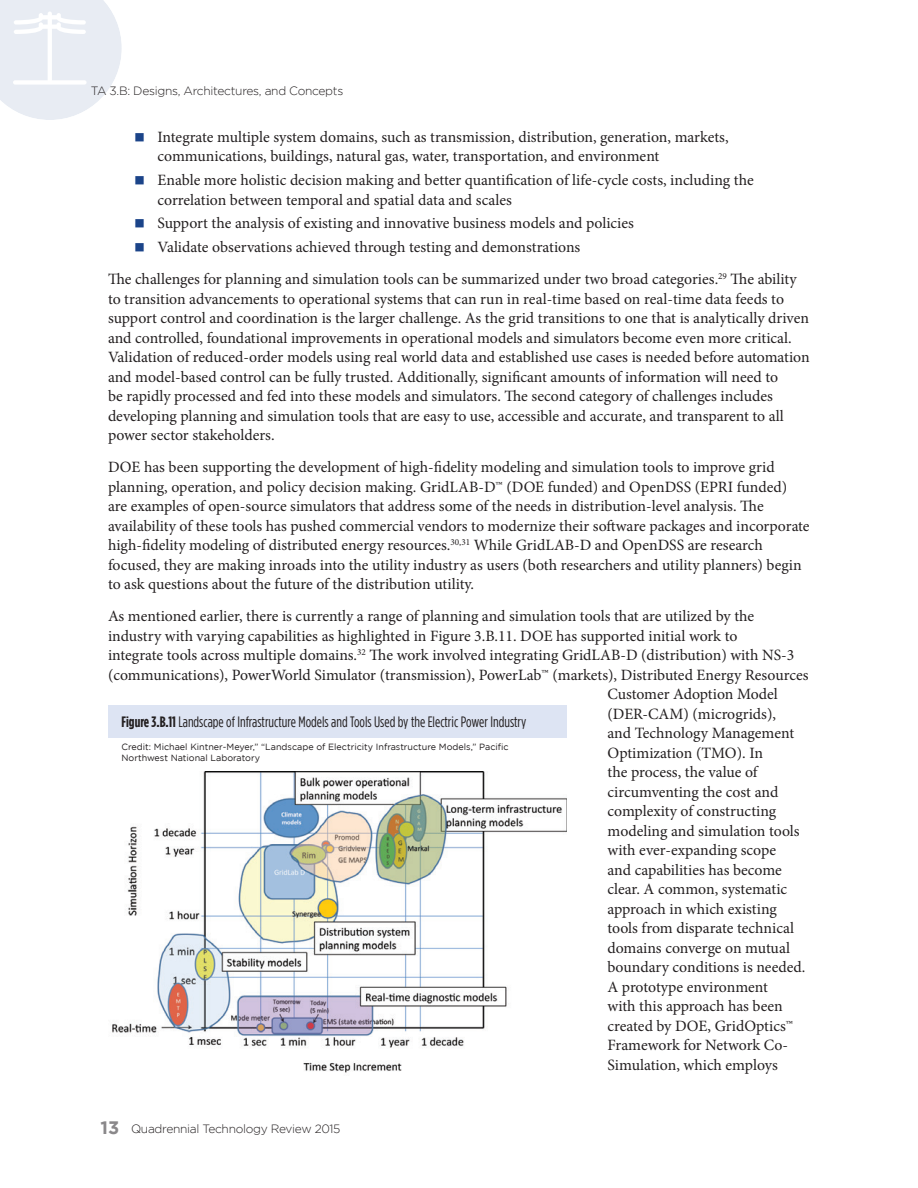
<style>
.page{position:relative;width:918px;height:1188px;background:#fff}
.page>*{position:absolute;margin:0;border:0;box-sizing:border-box;transform-origin:0 0}
.Body_Text{font:15.75px/19.5px "Minion Pro";color:#231f20}
.Bullet_Text{font:15.75px/19.5px "Minion Pro";color:#231f20}
.Figure_Text{font:15px "Gotham Condensed";color:#231f20}
.t1{font:300 12px "Gotham";letter-spacing:-.025em;color:#231f20}
.Credit{font:9px/10.8px "Gotham";color:#231f20}
.s1{color:#1b4489}
.s2{font-weight:700}
.s3{font-weight:700;font-size:18px;color:#8a888a}
</style>
<div class="page">
<svg style="left:0;top:0;width:122px;height:120px"></svg>
<div style="left:108px;top:705px;width:459px;height:33px;background:#dde4f3"></div>
<img style="left:112px;top:772px;width:455px;height:301px">
<p class="t1" style="left:91px;top:84px;width:254px">TA 3.B: Designs, Architectures, and Concepts</p>
<p class="Bullet_Text" style="left:158px;top:127px;width:573px;text-indent:-22px"><span class="s1">■</span> Integrate multiple system domains, such as transmission, distribution, generation, markets, communications, buildings, natural gas, water, transportation, and environment</p>
<p class="Bullet_Text" style="left:158px;top:170px;width:598px;text-indent:-22px"><span class="s1">■</span> Enable more holistic decision making and better quantification of life-cycle costs, including the correlation between temporal and spatial data and scales</p>
<p class="Bullet_Text" style="left:135px;top:214px;width:501px"><span class="s1">■</span> Support the analysis of existing and innovative business models and policies</p>
<p class="Bullet_Text" style="left:135px;top:238px;width:447px"><span class="s1">■</span> Validate observations achieved through testing and demonstrations</p>
<p class="Body_Text" style="left:108px;top:270px;width:703px">The challenges for planning and simulation tools can be summarized under two broad categories.<sup>29</sup> The ability to transition advancements to operational systems that can run in real-time based on real-time data feeds to support control and coordination is the larger challenge. As the grid transitions to one that is analytically driven and controlled, foundational improvements in operational models and simulators become even more critical.<br>Validation of reduced-order models using real world data and established use cases is needed before automation and model-based control can be fully trusted. Additionally, significant amounts of information will need to<br>be rapidly processed and fed into these models and simulators. The second category of challenges includes developing planning and simulation tools that are easy to use, accessible and accurate, and transparent to all power sector stakeholders.</p>
<p class="Body_Text" style="left:108px;top:457px;width:703px">DOE has been supporting the development of high-fidelity modeling and simulation tools to improve grid planning, operation, and policy decision making. GridLAB-D™ (DOE funded) and OpenDSS (EPRI funded) are examples of open-source simulators that address some of the needs in distribution-level analysis. The availability of these tools has pushed commercial vendors to modernize their software packages and incorporate high-fidelity modeling of distributed energy resources.<sup>30,31</sup> While GridLAB-D and OpenDSS are research focused, they are making inroads into the utility industry as users (both researchers and utility planners) begin to ask questions about the future of the distribution utility.</p>
<p class="Body_Text" style="left:108px;top:606px;width:648px">As mentioned earlier, there is currently a range of planning and simulation tools that are utilized by the</p>
<p class="Body_Text" style="left:108px;top:626px;width:631px">industry with varying capabilities as highlighted in Figure 3.B.11. DOE has supported initial work to</p>
<p class="Body_Text" style="left:108px;top:645px;width:688px">integrate tools across multiple domains.<sup>32</sup> The work involved integrating GridLAB-D (distribution) with NS-3</p>
<p class="Body_Text" style="left:108px;top:665px;width:702px">(communications), PowerWorld Simulator (transmission), PowerLab™ (markets), Distributed Energy Resources</p>
<p class="Body_Text" style="left:608px;top:684px;width:172px">Customer Adoption Model</p>
<p class="Body_Text" style="left:608px;top:704px;width:170px">(DER-CAM) (microgrids),</p>
<p class="Body_Text" style="left:608px;top:723px;width:188px">and Technology Management</p>
<p class="Body_Text" style="left:608px;top:743px;width:157px">Optimization (TMO). In</p>
<p class="Body_Text" style="left:608px;top:762px;width:152px">the process, the value of</p>
<p class="Body_Text" style="left:608px;top:782px;width:172px">circumventing the cost and</p>
<p class="Body_Text" style="left:608px;top:801px;width:170px">complexity of constructing</p>
<p class="Body_Text" style="left:608px;top:821px;width:194px">modeling and simulation tools</p>
<p class="Body_Text" style="left:608px;top:840px;width:170px">with ever-expanding scope</p>
<p class="Body_Text" style="left:608px;top:860px;width:176px">and capabilities has become</p>
<p class="Body_Text" style="left:608px;top:879px;width:181px">clear. A common, systematic</p>
<p class="Body_Text" style="left:608px;top:899px;width:171px">approach in which existing</p>
<p class="Body_Text" style="left:608px;top:918px;width:188px">tools from disparate technical</p>
<p class="Body_Text" style="left:608px;top:938px;width:184px">domains converge on mutual</p>
<p class="Body_Text" style="left:608px;top:957px;width:199px">boundary conditions is needed.</p>
<p class="Body_Text" style="left:608px;top:977px;width:162px">A prototype environment</p>
<p class="Body_Text" style="left:608px;top:996px;width:177px">with this approach has been</p>
<p class="Body_Text" style="left:608px;top:1016px;width:187px">created by DOE, GridOptics™</p>
<p class="Body_Text" style="left:608px;top:1035px;width:182px">Framework for Network Co-</p>
<p class="Body_Text" style="left:608px;top:1055px;width:172px">Simulation, which employs</p>
<p class="Figure_Text" style="left:122px;top:713px;width:406px"><span class="s2">Figure 3.B.11</span> Landscape of Infrastructure Models and Tools Used by the Electric Power Industry</p>
<p class="Credit" style="left:122px;top:741px;width:389px">Credit: Michael Kintner-Meyer,” “Landscape of Electricity Infrastructure Models,” Pacific<br>Northwest National Laboratory</p>
<p class="t1" style="left:101px;top:1122px;width:242px"><span class="s3">13</span> Quadrennial Technology Review 2015</p>
</div>
